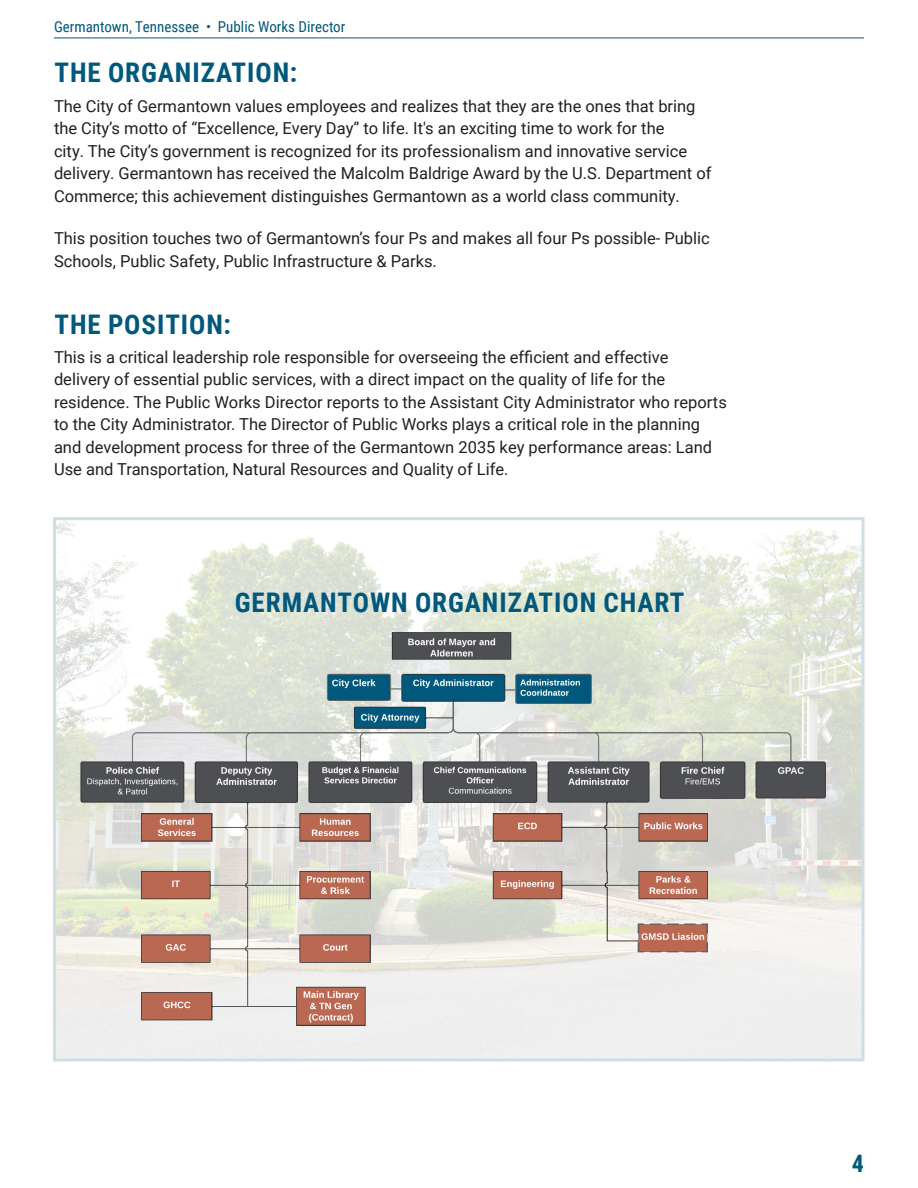
<style>
.page{position:relative;width:918px;height:1188px;background:#fff}
.page>*{position:absolute;margin:0;border:0;box-sizing:border-box;transform-origin:0 0}
.Header1{font:700 27px "Roboto Condensed";letter-spacing:.035em;color:#00587c}
.Header1-2{font:700 24px "Roboto Condensed";color:#00587c}
.Text_11{font:16.5px/22.5px "Roboto";color:#231f20}
.Header1-3{font:15px "Roboto Condensed";color:#00587c}
</style>
<div class="page">
<img style="left:57px;top:521px;width:804px;height:537px">
<hr style="left:54px;top:38px;width:810px;height:1px;background:#00587c">
<img style="left:71px;top:630px;width:766px;height:409px">
<p class="Header1-3" style="left:54px;top:16px;width:293px">Germantown, Tennessee • Public Works Director</p>
<p class="Header1" style="left:54px;top:54px;width:244px">THE ORGANIZATION:</p>
<p class="Text_11" style="left:54px;top:94px;width:659px">The City of Germantown values employees and realizes that they are the ones that bring the City’s motto of “Excellence, Every Day” to life. It's an exciting time to work for the<br>city. The City’s government is recognized for its professionalism and innovative service delivery. Germantown has received the Malcolm Baldrige Award by the U.S. Department of Commerce; this achievement distinguishes Germantown as a world class community.</p>
<p class="Text_11" style="left:54px;top:227px;width:657px">This position touches two of Germantown’s four Ps and makes all four Ps possible- Public<br>Schools, Public Safety, Public Infrastructure &amp; Parks.</p>
<p class="Header1" style="left:54px;top:305px;width:178px">THE POSITION:</p>
<p class="Text_11" style="left:54px;top:345px;width:674px">This is a critical leadership role responsible for overseeing the efficient and effective delivery of essential public services, with a direct impact on the quality of life for the residence. The Public Works Director reports to the Assistant City Administrator who reports to the City Administrator. The Director of Public Works plays a critical role in the planning and development process for three of the Germantown 2035 key performance areas: Land Use and Transportation, Natural Resources and Quality of Life.</p>
<p class="Header1" style="left:235px;top:583px;width:451px">GERMANTOWN ORGANIZATION CHART</p>
<p class="Header1-2" style="left:852px;top:1147px;width:14px">4</p>
</div>
